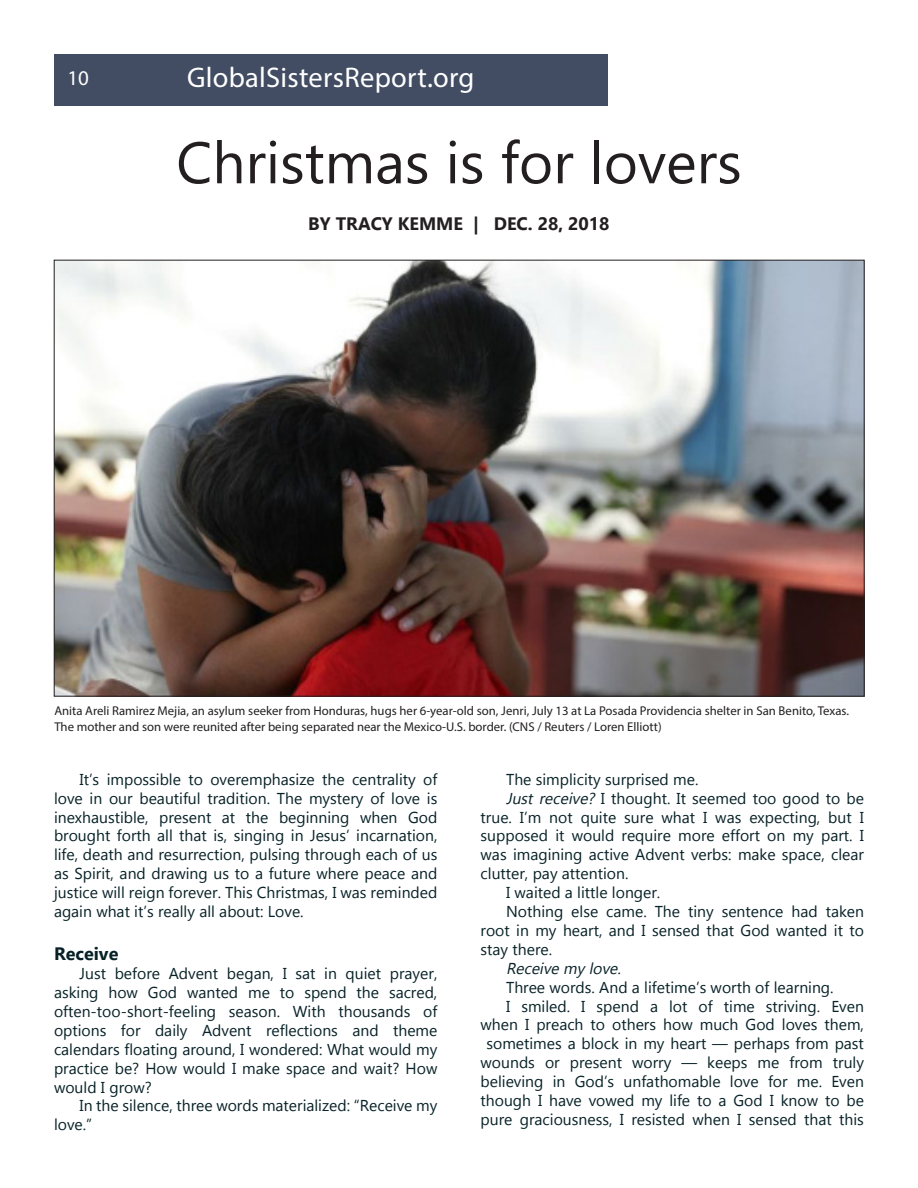
<style>
.page{position:relative;width:918px;height:1188px;background:#fff}
.page>*{position:absolute;margin:0;border:0;box-sizing:border-box;transform-origin:0 0}
.t1{font:58.5px "Gadugi";color:#231f20}
.t2{font:28.5px "Myriad Pro";letter-spacing:.01em;color:#fff}
.t3{font:21px "Myriad Pro";color:#fff}
.t4{font:700 18px "Gadugi";color:#231f20}
.t5{font:700 18px "Gadugi";color:#072127}
.t6{font:15.75px/18.9px "Gadugi";color:#072127;text-align:justify}
.t7{font:italic 15.75px "Gadugi";color:#072127}
.t8{font:12.75px/15.3px "Myriad Pro";color:#231f20}
.s1{font-style:italic}
</style>
<div class="page">
<img style="left:56px;top:262px;width:806px;height:432px">
<div style="left:54px;top:54px;width:554px;height:52px;background:#424d63"></div>
<p class="t3" style="left:68px;top:65px;width:23px">10</p>
<p class="t2" style="left:187px;top:60px;width:289px">GlobalSistersReport.org</p>
<p class="t1" style="left:176px;top:127px;width:567px">Christmas is for lovers</p>
<p class="t4" style="left:308px;top:213px;width:303px">BY TRACY KEMME | DEC. 28, 2018</p>
<p class="t8" style="left:54px;top:703px;width:796px">Anita Areli Ramirez Mejia, an asylum seeker from Honduras, hugs her 6-year-old son, Jenri, July 13 at La Posada Providencia shelter in San Benito, Texas.<br>The mother and son were reunited after being separated near the Mexico-U.S. border. (CNS / Reuters / Loren Elliott)</p>
<p class="t6" style="left:54px;top:770px;width:385px;text-indent:26px">It’s impossible to overemphasize the centrality of love in our beautiful tradition. The mystery of love is inexhaustible, present at the beginning when God brought forth all that is, singing in Jesus’ incarnation, life, death and resurrection, pulsing through each of us as Spirit, and drawing us to a future where peace and justice will reign forever. This Christmas, I was reminded again what it’s really all about: Love.</p>
<p class="t5" style="left:54px;top:943px;width:66px">Receive</p>
<p class="t6" style="left:54px;top:964px;width:385px;text-indent:26px">Just before Advent began, I sat in quiet prayer, asking how God wanted me to spend the sacred, often-too-short-feeling season. With thousands of options for daily Advent reflections and theme calendars floating around, I wondered: What would my practice be? How would I make space and wait? How would I grow?</p>
<p class="t6" style="left:54px;top:1096px;width:385px;text-indent:26px">In the silence, three words materialized: “Receive my love.”</p>
<p class="t6" style="left:506px;top:770px;width:194px">The simplicity surprised me.</p>
<p class="t6" style="left:481px;top:789px;width:385px;text-indent:26px"><span class="s1">Just receive?</span> I thought. It seemed too good to be true. I’m not quite sure what I was expecting, but I supposed it would require more effort on my part. I was imagining active Advent verbs: make space, clear clutter, pay attention.</p>
<p class="t6" style="left:506px;top:883px;width:156px">I waited a little longer.</p>
<p class="t6" style="left:481px;top:902px;width:385px;text-indent:26px">Nothing else came. The tiny sentence had taken root in my heart, and I sensed that God wanted it to stay there.</p>
<p class="t7" style="left:506px;top:959px;width:120px">Receive my love.</p>
<p class="t6" style="left:506px;top:978px;width:329px">Three words. And a lifetime’s worth of learning.</p>
<p class="t6" style="left:481px;top:996px;width:385px;text-align:right">I smiled. I spend a lot of time striving. Even when I preach to others how much God loves them, sometimes a block in my heart — perhaps from past wounds or present worry — keeps me from truly believing in God’s unfathomable love for me. Even though I have vowed my life to a God I know to be pure graciousness, I resisted when I sensed that this</p>
</div>
